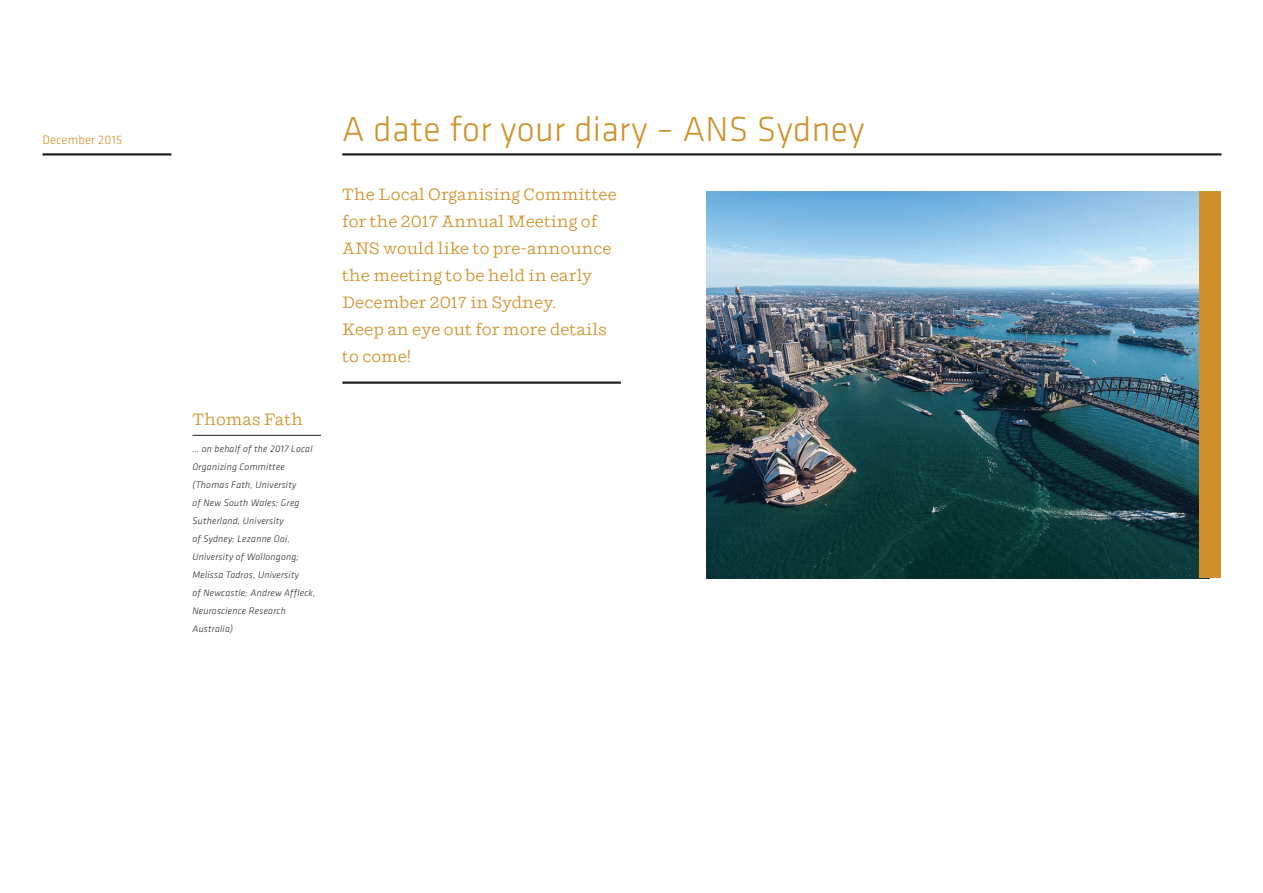
<style>
.page{position:relative;width:1263px;height:893px;background:#fff}
.page>*{position:absolute;margin:0;border:0;box-sizing:border-box;transform-origin:0 0}
.t1{font:300 36px "Klavika Basic";letter-spacing:.01em;color:#cf922b}
.ANS_pull_quote{font:16.5px/27px "Shift";color:#cf922b}
.t2{font:300 12.75px "Klavika Basic";letter-spacing:.01em;color:#cf922b}
.t3{font:italic 300 9.75px/18px "Klavika Basic";letter-spacing:.025em;color:#231f20}
</style>
<div class="page">
<hr style="left:43px;top:153px;width:128px;height:3px;background:#231f20">
<hr style="left:342px;top:381px;width:279px;height:3px;background:#231f20">
<hr style="left:342px;top:153px;width:879px;height:3px;background:#231f20">
<img style="left:706px;top:191px;width:493px;height:387px">
<hr style="left:192px;top:435px;width:129px;height:1px;background:#231f20">
<div style="left:1199px;top:191px;width:21px;height:387px;background:#cf922b"></div>
<p class="t2" style="left:43px;top:132px;width:81px">December 2015</p>
<p class="ANS_pull_quote" style="left:192px;top:406px;width:112px">Thomas Fath</p>
<p class="t3" style="left:192px;top:440px;width:122px">… on behalf of the 2017 Local<br>Organizing Committee</p>
<p class="t3" style="left:192px;top:476px;width:125px">(Thomas Fath, University<br>of New South Wales; Greg<br>Sutherland, University<br>of Sydney; Lezanne Ooi,<br>University of Wollongong;<br>Melissa Tadros, University<br>of Newcastle; Andrew Affleck,<br>Neuroscience Research<br>Australia)</p>
<p class="t1" style="left:342px;top:107px;width:524px">A date for your diary – ANS Sydney</p>
<p class="ANS_pull_quote" style="left:342px;top:181px;width:276px">The Local Organising Committee for the 2017 Annual Meeting of<br>ANS would like to pre-announce the meeting to be held in early<br>December 2017 in Sydney.<br>Keep an eye out for more details to come!</p>
</div>
